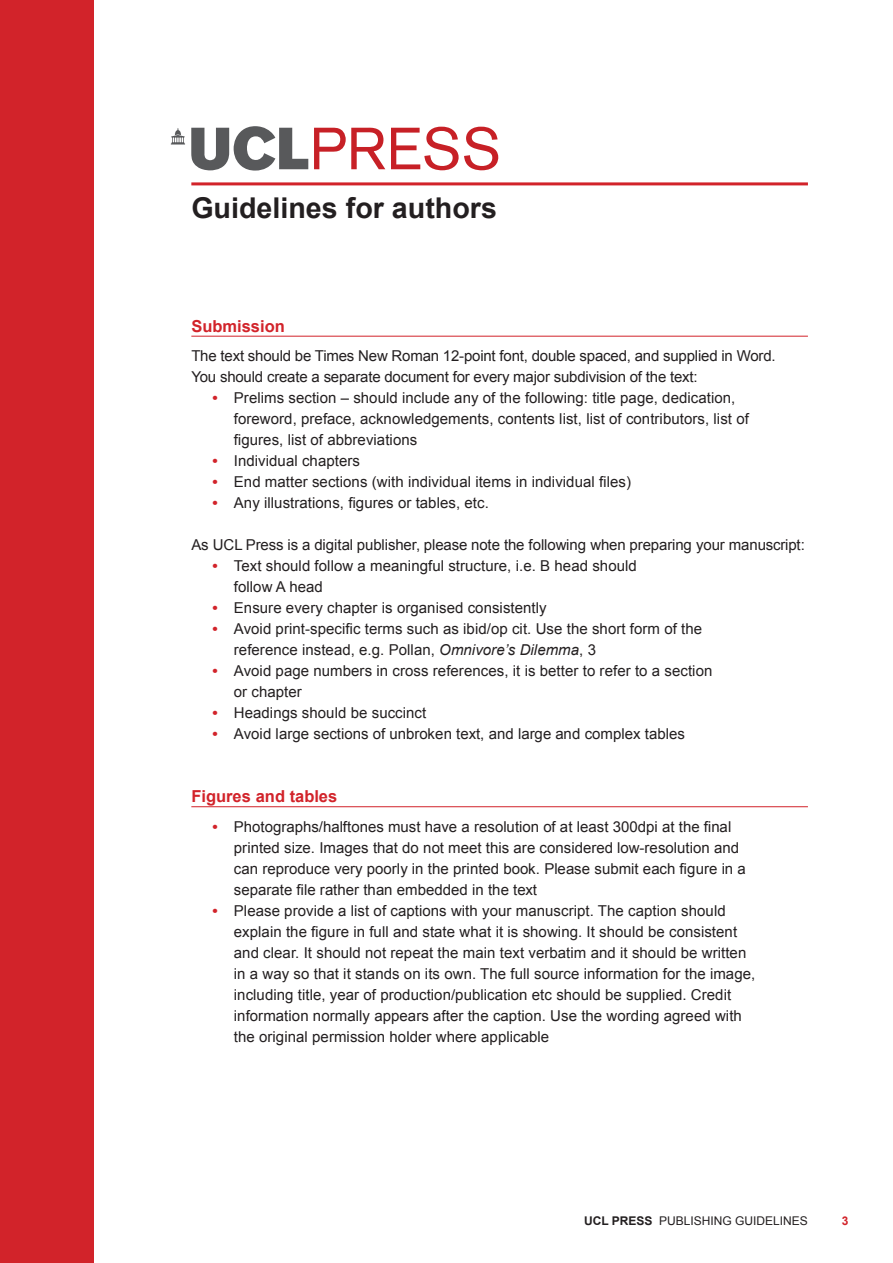
<style>
.page{position:relative;width:893px;height:1263px;background:#fff}
.page>*{position:absolute;margin:0;border:0;box-sizing:border-box;transform-origin:0 0}
._000_TITLE{font:700 28.65px "Arial";color:#231f20}
._001_A_HEAD{font:700 16.5px "Arial";color:#d2232a}
._003_LIST_BULLET_POI{font:15px/21px "Arial";letter-spacing:.005em;color:#231f20}
._002_TEXT_FULL_OUT{font:15px/21px "Arial";letter-spacing:-.015em;color:#231f20}
._001_A_HEAD-2{font:12px "Arial";color:#231f20}
._001_A_HEAD-3{font:700 12px "Arial";color:#d2232a}
.s1{font-weight:700;color:#d2232a}
.s2{font-style:italic}
.s3{font-weight:700}
</style>
<div class="page">
<hr style="left:191px;top:336px;width:617px;height:1px;background:#d2232a">
<hr style="left:191px;top:806px;width:617px;height:1px;background:#d2232a">
<svg style="left:171px;top:126px;width:137px;height:45px"></svg>
<svg style="left:314px;top:127px;width:184px;height:43px"></svg>
<div style="left:0;top:0;width:94px;height:1263px;background:#d2232a"></div>
<hr style="left:191px;top:182px;width:617px;height:3px;background:#d2232a">
<p class="_000_TITLE" style="left:191px;top:189px;width:307px">Guidelines for authors</p>
<p class="_001_A_HEAD" style="left:191px;top:315px;width:95px">Submission</p>
<p class="_002_TEXT_FULL_OUT" style="left:191px;top:346px;width:586px">The text should be Times New Roman 12-point font, double spaced, and supplied in Word.<br>You should create a separate document for every major subdivision of the text:</p>
<p class="_003_LIST_BULLET_POI" style="left:234px;top:388px;width:517px;text-indent:-21px"><span class="s1">•</span> Prelims section – should include any of the following: title page, dedication, foreword, preface, acknowledgements, contents list, list of contributors, list of figures, list of abbreviations</p>
<p class="_003_LIST_BULLET_POI" style="left:213px;top:451px;width:149px"><span class="s1">•</span> Individual chapters</p>
<p class="_003_LIST_BULLET_POI" style="left:213px;top:472px;width:420px"><span class="s1">•</span> End matter sections (with individual items in individual files)</p>
<p class="_003_LIST_BULLET_POI" style="left:213px;top:493px;width:278px"><span class="s1">•</span> Any illustrations, figures or tables, etc.</p>
<p class="_002_TEXT_FULL_OUT" style="left:191px;top:535px;width:615px">As UCL Press is a digital publisher, please note the following when preparing your manuscript:</p>
<p class="_003_LIST_BULLET_POI" style="left:234px;top:556px;width:404px;text-indent:-21px"><span class="s1">•</span> Text should follow a meaningful structure, i.e. B head should follow A head</p>
<p class="_003_LIST_BULLET_POI" style="left:213px;top:598px;width:336px"><span class="s1">•</span> Ensure every chapter is organised consistently</p>
<p class="_003_LIST_BULLET_POI" style="left:234px;top:619px;width:470px;text-indent:-21px"><span class="s1">•</span> Avoid print-specific terms such as ibid/op cit. Use the short form of the reference instead, e.g. Pollan, <span class="s2">Omnivore’s Dilemma</span>, 3</p>
<p class="_003_LIST_BULLET_POI" style="left:234px;top:661px;width:480px;text-indent:-21px"><span class="s1">•</span> Avoid page numbers in cross references, it is better to refer to a section or chapter</p>
<p class="_003_LIST_BULLET_POI" style="left:213px;top:703px;width:215px"><span class="s1">•</span> Headings should be succinct</p>
<p class="_003_LIST_BULLET_POI" style="left:213px;top:724px;width:474px"><span class="s1">•</span> Avoid large sections of unbroken text, and large and complex tables</p>
<p class="_001_A_HEAD" style="left:191px;top:785px;width:147px">Figures and tables</p>
<p class="_003_LIST_BULLET_POI" style="left:234px;top:816px;width:514px;text-indent:-21px"><span class="s1">•</span> Photographs/halftones must have a resolution of at least 300dpi at the final printed size. Images that do not meet this are considered low-resolution and can reproduce very poorly in the printed book. Please submit each figure in a separate file rather than embedded in the text</p>
<p class="_003_LIST_BULLET_POI" style="left:234px;top:900px;width:523px;text-indent:-21px"><span class="s1">•</span> Please provide a list of captions with your manuscript. The caption should explain the figure in full and state what it is showing. It should be consistent and clear. It should not repeat the main text verbatim and it should be written in a way so that it stands on its own. The full source information for the image, including title, year of production/publication etc should be supplied. Credit information normally appears after the caption. Use the wording agreed with the original permission holder where applicable</p>
<p class="_001_A_HEAD-2" style="left:584px;top:1213px;width:225px"><span class="s3">UCL PRESS</span> PUBLISHING GUIDELINES</p>
<p class="_001_A_HEAD-3" style="left:842px;top:1212px;width:8px">3</p>
</div>
